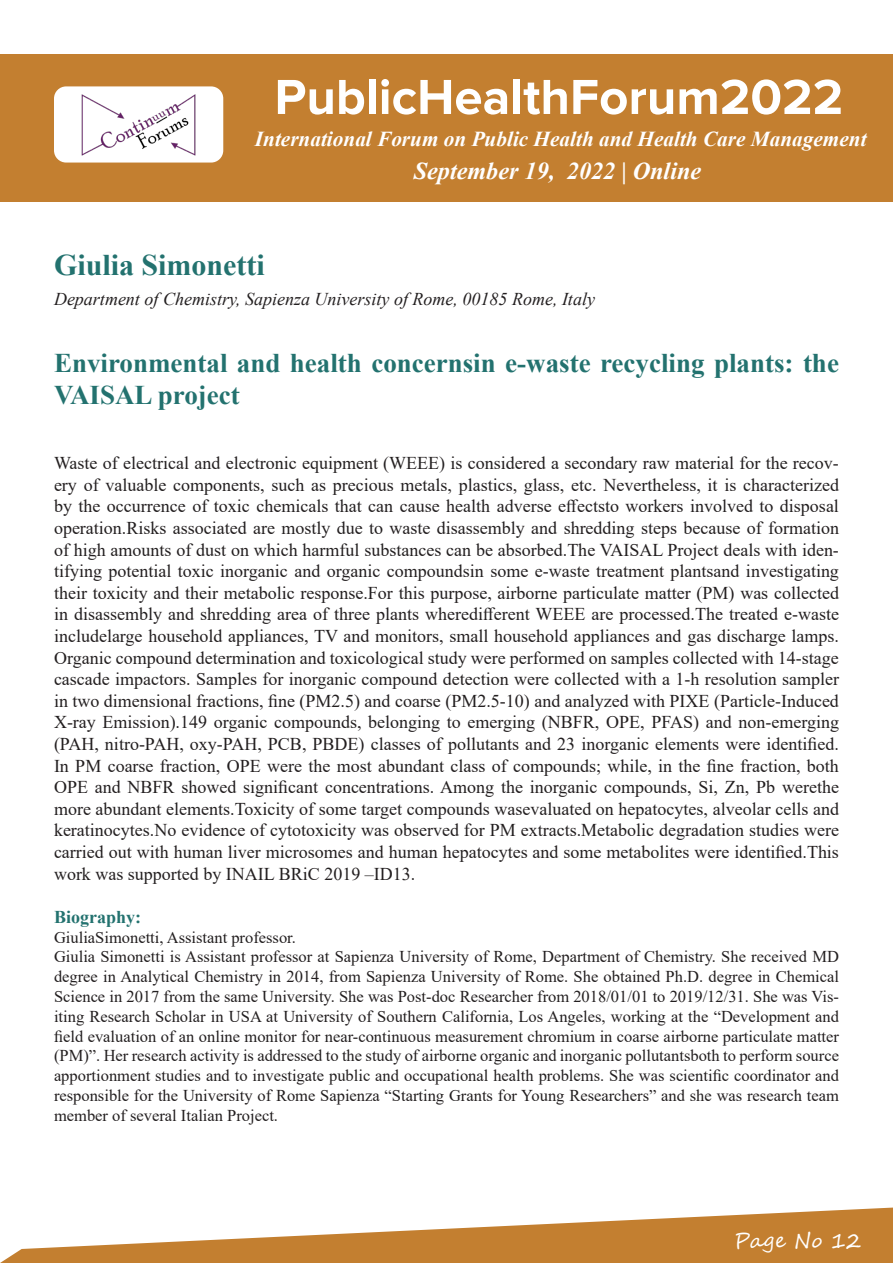
<style>
.page{position:relative;width:893px;height:1263px;background:#fff}
.page>*{position:absolute;margin:0;border:0;box-sizing:border-box;transform-origin:0 0}
.t1{font:700 51px "Proxima Nova";color:#fff}
.t2{font:700 30px "Times New Roman";color:#23726f}
.t3{font:700 27px/32.4px "Times New Roman";color:#23726f}
.t4{font:italic 700 24.15px "Times New Roman";color:#fff}
.t5{font:italic 700 21.3px "Times New Roman";color:#fff}
.t6{font:21px "Segoe Script";color:#fff}
.t7{font:18px/21.6px "Times New Roman";color:#231f20;text-align:justify}
.t8{font:italic 18px "Times New Roman";color:#231f20}
.t9{font:700 18px "Times New Roman";color:#23726f}
.t10{font:16.5px/19.8px "Times New Roman";color:#231f20;text-align:justify}
</style>
<div class="page">
<svg style="left:0;top:1207px;width:893px;height:56px;fill:#c37f30"></svg>
<div style="left:0;top:54px;width:893px;height:147px;background:#c37f30"></div>
<div style="left:54px;top:86px;width:169px;height:77px;background:#fff;border-radius:12px"></div>
<img style="left:82px;top:94px;width:114px;height:61px">
<h1 class="t1" style="left:274px;top:74px;width:570px">PublicHealthForum2022</h1>
<p class="t5" style="left:255px;top:124px;width:613px">International Forum on Public Health and Health Care Management</p>
<h3 class="t4" style="left:414px;top:154px;width:289px">September 19, 2022 | Online</h3>
<p class="t2" style="left:54px;top:243px;width:212px">Giulia Simonetti</p>
<p class="t8" style="left:54px;top:287px;width:542px">Department of Chemistry, Sapienza University of Rome, 00185 Rome, Italy</p>
<p class="t3" style="left:54px;top:346px;width:786px">Environmental and health concernsin e-waste recycling plants: the<br>VAISAL project</p>
<p class="t7" style="left:54px;top:452px;width:786px">Waste of electrical and electronic equipment (WEEE) is considered a secondary raw material for the recov&shy;ery of valuable components, such as precious metals, plastics, glass, etc. Nevertheless, it is characterized by the occurrence of toxic chemicals that can cause health adverse effectsto workers involved to disposal operation.Risks associated are mostly due to waste disassembly and shredding steps because of formation of high amounts of dust on which harmful substances can be absorbed.The VAISAL Project deals with iden&shy;tifying potential toxic inorganic and organic compoundsin some e-waste treatment plantsand investigating their toxicity and their metabolic response.For this purpose, airborne particulate matter (PM) was collected in disassembly and shredding area of three plants wheredifferent WEEE are processed.The treated e-waste includelarge household appliances, TV and monitors, small household appliances and gas discharge lamps.<br>Organic compound determination and toxicological study were performed on samples collected with 14-stage cascade impactors. Samples for inorganic compound detection were collected with a 1-h resolution sampler in two dimensional fractions, fine (PM2.5) and coarse (PM2.5-10) and analyzed with PIXE (Particle-Induced X-ray Emission).149 organic compounds, belonging to emerging (NBFR, OPE, PFAS) and non-emerging (PAH, nitro-PAH, oxy-PAH, PCB, PBDE) classes of pollutants and 23 inorganic elements were identified.<br>In PM coarse fraction, OPE were the most abundant class of compounds; while, in the fine fraction, both OPE and NBFR showed significant concentrations. Among the inorganic compounds, Si, Zn, Pb werethe more abundant elements.Toxicity of some target compounds wasevaluated on hepatocytes, alveolar cells and keratinocytes.No evidence of cytotoxicity was observed for PM extracts.Metabolic degradation studies were carried out with human liver microsomes and human hepatocytes and some metabolites were identified.This work was supported by INAIL BRiC 2019 –ID13.</p>
<p class="t9" style="left:54px;top:904px;width:89px">Biography:</p>
<p class="t10" style="left:54px;top:927px;width:243px">GiuliaSimonetti, Assistant professor.</p>
<p class="t10" style="left:54px;top:946px;width:786px">Giulia Simonetti is Assistant professor at Sapienza University of Rome, Department of Chemistry. She received MD degree in Analytical Chemistry in 2014, from Sapienza University of Rome. She obtained Ph.D. degree in Chemical Science in 2017 from the same University. She was Post-doc Researcher from 2018/01/01 to 2019/12/31. She was Vis&shy;iting Research Scholar in USA at University of Southern California, Los Angeles, working at the “Development and field evaluation of an online monitor for near-continuous measurement chromium in coarse airborne particulate matter (PM)”. Her research activity is addressed to the study of airborne organic and inorganic pollutantsboth to perform source apportionment studies and to investigate public and occupational health problems. She was scientific coordinator and responsible for the University of Rome Sapienza “Starting Grants for Young Researchers” and she was research team member of several Italian Project.</p>
<p class="t6" style="left:734px;top:1223px;width:129px">Page No 12</p>
</div>
